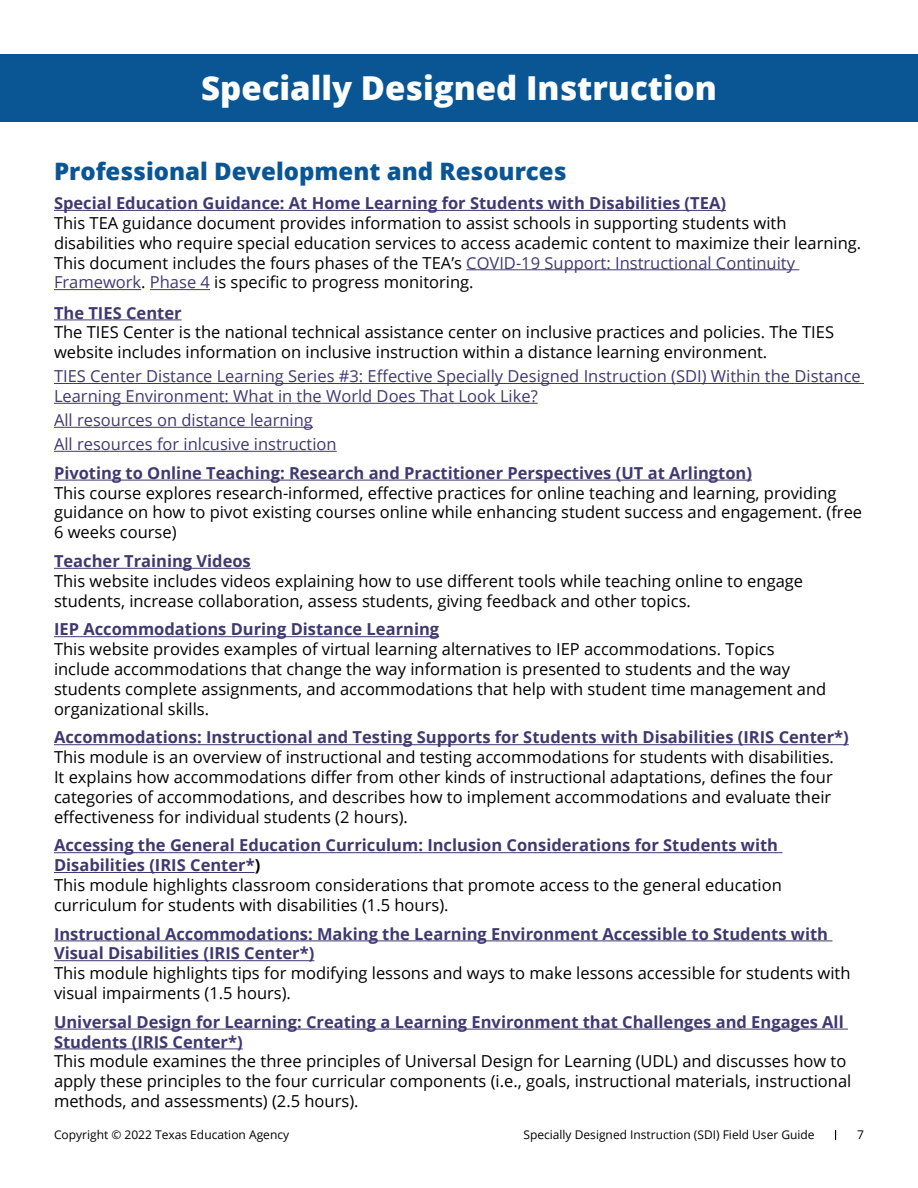
<style>
.page{position:relative;width:918px;height:1188px;background:#fff}
.page>*{position:absolute;margin:0;border:0;box-sizing:border-box;transform-origin:0 0}
.MAIN_HEADERS_-_TOC{font:800 33px "Open Sans";color:#fff}
.t1{font:800 24px "Open Sans";color:#0a5694}
.t2{font:16.5px/19.8px "Open Sans";color:#000}
.t3{font:700 16.5px/19.8px "Open Sans";color:#403970}
.t4{font:16.5px/19.8px "Open Sans";color:#403970}
.t5{font:12px "Open Sans";color:#000}
.s1{color:#403970}
.s2{color:#000}
</style>
<div class="page">
<div style="left:0;top:54px;width:918px;height:68px;background:#0a5694"></div>
<hr style="left:54px;top:210px;width:672px;height:1px;background:#403970">
<hr style="left:466px;top:269px;width:333px;height:1px;background:#403970">
<hr style="left:54px;top:289px;width:87px;height:1px;background:#403970">
<hr style="left:150px;top:289px;width:60px;height:1px;background:#403970">
<hr style="left:54px;top:319px;width:128px;height:1px;background:#403970">
<hr style="left:54px;top:383px;width:810px;height:1px;background:#403970">
<hr style="left:54px;top:403px;width:484px;height:1px;background:#403970">
<hr style="left:54px;top:427px;width:259px;height:1px;background:#403970">
<hr style="left:54px;top:451px;width:283px;height:1px;background:#403970">
<hr style="left:54px;top:480px;width:698px;height:1px;background:#403970">
<hr style="left:54px;top:568px;width:197px;height:1px;background:#403970">
<hr style="left:54px;top:636px;width:385px;height:1px;background:#403970">
<hr style="left:54px;top:744px;width:795px;height:1px;background:#403970">
<hr style="left:54px;top:852px;width:728px;height:1px;background:#403970">
<hr style="left:54px;top:872px;width:201px;height:1px;background:#403970">
<hr style="left:54px;top:940px;width:778px;height:1px;background:#403970">
<hr style="left:54px;top:960px;width:260px;height:1px;background:#403970">
<hr style="left:54px;top:1029px;width:794px;height:1px;background:#403970">
<hr style="left:54px;top:1048px;width:189px;height:1px;background:#403970">
<p class="MAIN_HEADERS_-_TOC" style="left:201px;top:63px;width:517px">Specially Designed Instruction</p>
<p class="t1" style="left:54px;top:153px;width:514px">Professional Development and Resources</p>
<p class="t3" style="left:54px;top:193px;width:674px">Special Education Guidance: At Home Learning for Students with Disabilities (TEA)</p>
<p class="t2" style="left:54px;top:213px;width:809px">This TEA guidance document provides information to assist schools in supporting students with disabilities who require special education services to access academic content to maximize their learning.<br>This document includes the fours phases of the TEA’s <span class="s1">COVID-19 Support: Instructional Continuity Framework</span>. <span class="s1">Phase 4</span> is specific to progress monitoring.</p>
<p class="t3" style="left:54px;top:302px;width:129px">The TIES Center</p>
<p class="t2" style="left:54px;top:322px;width:782px">The TIES Center is the national technical assistance center on inclusive practices and policies. The TIES website includes information on inclusive instruction within a distance learning environment.</p>
<p class="t4" style="left:54px;top:366px;width:808px">TIES Center Distance Learning Series #3: Effective Specially Designed Instruction (SDI) Within the Distance<br>Learning Environment: What in the World Does That Look Like?</p>
<p class="t4" style="left:54px;top:410px;width:260px">All resources on distance learning</p>
<p class="t4" style="left:54px;top:434px;width:284px">All resources for inlcusive instruction</p>
<p class="t3" style="left:54px;top:463px;width:700px">Pivoting to Online Teaching: Research and Practitioner Perspectives (UT at Arlington)</p>
<p class="t2" style="left:54px;top:482px;width:810px">This course explores research-informed, effective practices for online teaching and learning, providing guidance on how to pivot existing courses online while enhancing student success and engagement. (free<br>6 weeks course)</p>
<p class="t3" style="left:54px;top:551px;width:198px">Teacher Training Videos</p>
<p class="t2" style="left:54px;top:571px;width:751px">This website includes videos explaining how to use different tools while teaching online to engage students, increase collaboration, assess students, giving feedback and other topics.</p>
<p class="t3" style="left:54px;top:619px;width:387px">IEP Accommodations During Distance Learning</p>
<p class="t2" style="left:54px;top:639px;width:774px">This website provides examples of virtual learning alternatives to IEP accommodations. Topics include accommodations that change the way information is presented to students and the way students complete assignments, and accommodations that help with student time management and organizational skills.</p>
<p class="t3" style="left:54px;top:727px;width:796px">Accommodations: Instructional and Testing Supports for Students with Disabilities (IRIS Center*)</p>
<p class="t2" style="left:54px;top:747px;width:781px">This module is an overview of instructional and testing accommodations for students with disabilities.<br>It explains how accommodations differ from other kinds of instructional adaptations, defines the four categories of accommodations, and describes how to implement accommodations and evaluate their effectiveness for individual students (2 hours).</p>
<p class="t3" style="left:54px;top:835px;width:726px">Accessing the General Education Curriculum: Inclusion Considerations for Students with<br>Disabilities (IRIS Center*<span class="s2">)</span></p>
<p class="t2" style="left:54px;top:875px;width:729px">This module highlights classroom considerations that promote access to the general education curriculum for students with disabilities (1.5 hours).</p>
<p class="t3" style="left:54px;top:923px;width:776px">Instructional Accommodations: Making the Learning Environment Accessible to Students with<br>Visual Disabilities (IRIS Center*)</p>
<p class="t2" style="left:54px;top:963px;width:798px">This module highlights tips for modifying lessons and ways to make lessons accessible for students with visual impairments (1.5 hours).</p>
<p class="t3" style="left:54px;top:1012px;width:791px">Universal Design for Learning: Creating a Learning Environment that Challenges and Engages All<br>Students (IRIS Center*)</p>
<p class="t2" style="left:54px;top:1051px;width:799px">This module examines the three principles of Universal Design for Learning (UDL) and discusses how to apply these principles to the four curricular components (i.e., goals, instructional materials, instructional methods, and assessments) (2.5 hours).</p>
<p class="t5" style="left:54px;top:1126px;width:237px">Copyright © 2022 Texas Education Agency</p>
<p class="t5" style="left:523px;top:1126px;width:293px">Specially Designed Instruction (SDI) Field User Guide</p>
<p class="t5" style="left:857px;top:1126px;width:8px">7</p>
</div>
